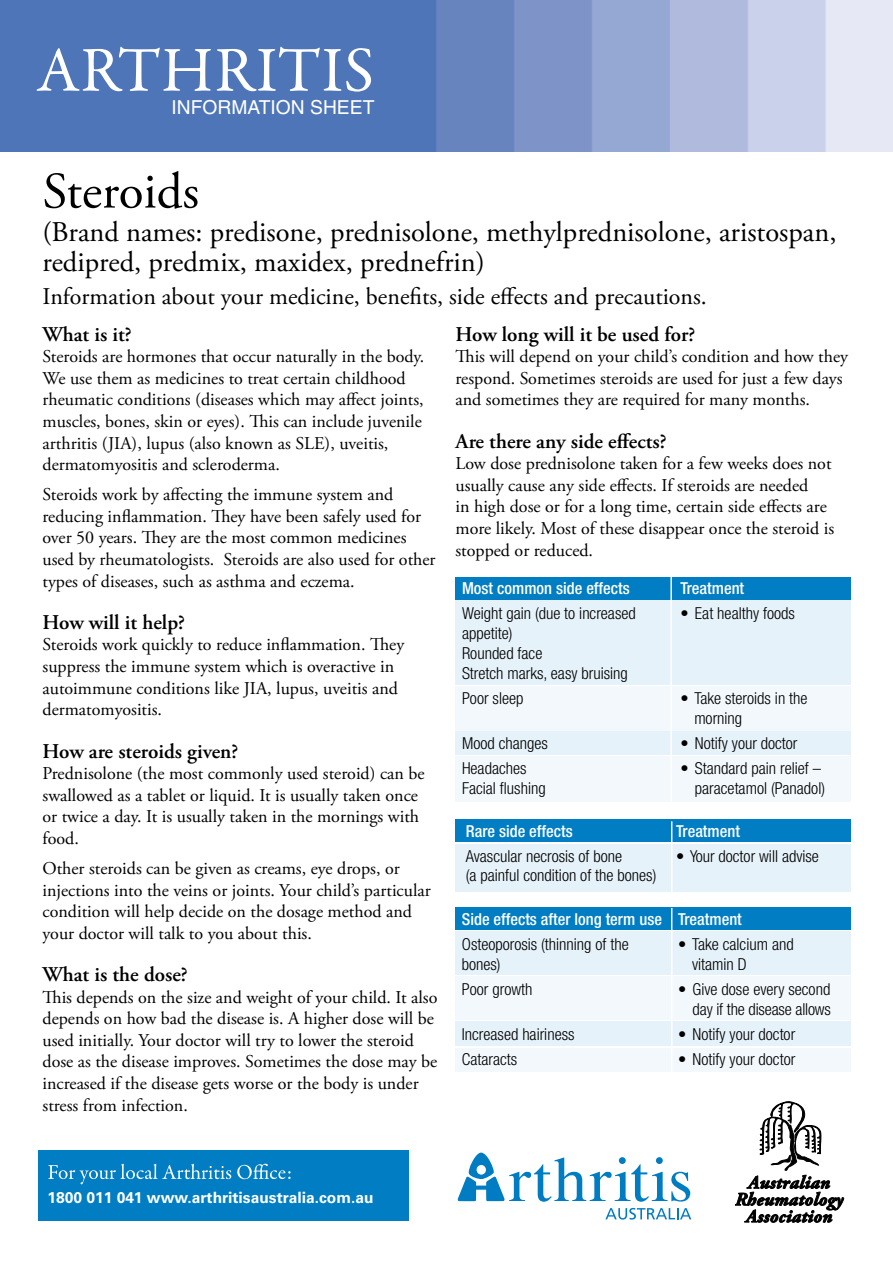
<style>
.page{position:relative;width:893px;height:1263px;background:#fff}
.page>*{position:absolute;margin:0;border:0;box-sizing:border-box;transform-origin:0 0}
.t1{font:64.2px "Garamond Premr Pro";letter-spacing:.01em;color:#fff}
.t2{font:51px "Adobe Garamond Pro";color:#000}
.t3{font:28.5px/30px "Adobe Garamond Pro";color:#000}
.t4{font:24px "Adobe Garamond Pro";color:#000}
.t5{font:600 21px "Adobe Garamond Pro";color:#000}
.t6{font:19.2px "Helvetica";color:#fff}
.t7{font:18px/21.6px "Adobe Garamond Pro";color:#000}
.t8{font:300 condensed 16.5px/19.8px "Helvetica Neue";color:#000}
.t9{font:500 condensed 16.5px "Helvetica Neue";color:#fff}
.t10{font:700 15.6px "Univers";color:#fff}
</style>
<div class="page">
<svg style="left:735px;top:1101px;width:109px;height:122px"></svg>
<div style="left:455px;top:577px;width:395px;height:22px;background:#007dc3"></div>
<div style="left:455px;top:601px;width:395px;height:84px;background:#e6f2f9"></div>
<div style="left:455px;top:732px;width:395px;height:23px;background:#e6f2f9"></div>
<div style="left:455px;top:686px;width:395px;height:44px;background:#f2f8fc"></div>
<div style="left:455px;top:757px;width:395px;height:45px;background:#f2f8fc"></div>
<hr style="left:670px;top:577px;width:2px;height:227px;background:#fff">
<div style="left:455px;top:819px;width:395px;height:23px;background:#007dc3"></div>
<div style="left:455px;top:907px;width:395px;height:23px;background:#007dc3"></div>
<div style="left:455px;top:844px;width:395px;height:47px;background:#e6f2f9"></div>
<div style="left:455px;top:931px;width:395px;height:44px;background:#e6f2f9"></div>
<div style="left:455px;top:1022px;width:395px;height:24px;background:#e6f2f9"></div>
<div style="left:455px;top:976px;width:395px;height:44px;background:#f2f8fc"></div>
<div style="left:455px;top:1048px;width:395px;height:23px;background:#f2f8fc"></div>
<hr style="left:671px;top:821px;width:1px;height:71px;background:#fff">
<hr style="left:671px;top:908px;width:1px;height:165px;background:#fff">
<img style="left:0;top:0;width:893px;height:152px">
<svg style="left:457px;top:1152px;width:234px;height:50px"></svg>
<svg style="left:605px;top:1208px;width:86px;height:11px"></svg>
<div style="left:38px;top:1150px;width:370px;height:71px;background:#007dc3"></div>
<svg style="left:48px;top:1164px;width:243px;height:20px"></svg>
<h1 class="t1" style="left:36px;top:32px;width:339px">ARTHRITIS</h1>
<p class="t6" style="left:171px;top:96px;width:204px">INFORMATION SHEET</p>
<h2 class="t2" style="left:43px;top:161px;width:158px">Steroids</h2>
<h3 class="t3" style="left:43px;top:217px;width:795px">(Brand names: predisone, prednisolone, methylprednisolone, aristospan, redipred, predmix, maxidex, prednefrin)</h3>
<h3 class="t4" style="left:43px;top:282px;width:666px">Information about your medicine, benefits, side effects and precautions.</h3>
<p class="t5" style="left:43px;top:322px;width:91px">What is it?</p>
<p class="t7" style="left:43px;top:346px;width:383px">Steroids are hormones that occur naturally in the body.<br>We use them as medicines to treat certain childhood rheumatic conditions (diseases which may affect joints, muscles, bones, skin or eyes). This can include juvenile arthritis (JIA), lupus (also known as SLE), uveitis, dermatomyositis and scleroderma.</p>
<p class="t7" style="left:43px;top:484px;width:395px">Steroids work by affecting the immune system and reducing inflammation. They have been safely used for over 50 years. They are the most common medicines used by rheumatologists. Steroids are also used for other types of diseases, such as asthma and eczema.</p>
<p class="t5" style="left:43px;top:610px;width:144px">How will it help?</p>
<p class="t7" style="left:43px;top:635px;width:363px">Steroids work quickly to reduce inflammation. They suppress the immune system which is overactive in autoimmune conditions like JIA, lupus, uveitis and dermatomyositis.</p>
<p class="t5" style="left:43px;top:739px;width:197px">How are steroids given?</p>
<p class="t7" style="left:43px;top:763px;width:384px">Prednisolone (the most commonly used steroid) can be swallowed as a tablet or liquid. It is usually taken once or twice a day. It is usually taken in the mornings with food.</p>
<p class="t7" style="left:43px;top:858px;width:390px">Other steroids can be given as creams, eye drops, or injections into the veins or joints. Your child’s particular condition will help decide on the dosage method and your doctor will talk to you about this.</p>
<p class="t5" style="left:43px;top:962px;width:147px">What is the dose?</p>
<p class="t7" style="left:43px;top:987px;width:396px">This depends on the size and weight of your child. It also depends on how bad the disease is. A higher dose will be used initially. Your doctor will try to lower the steroid dose as the disease improves. Sometimes the dose may be increased if the disease gets worse or the body is under stress from infection.</p>
<p class="t5" style="left:455px;top:322px;width:241px">How long will it be used for?</p>
<p class="t7" style="left:455px;top:346px;width:394px">This will depend on your child’s condition and how they respond. Sometimes steroids are used for just a few days and sometimes they are required for many months.</p>
<p class="t5" style="left:455px;top:429px;width:213px">Are there any side effects?</p>
<p class="t7" style="left:455px;top:453px;width:380px">Low dose prednisolone taken for a few weeks does not usually cause any side effects. If steroids are needed<br>in high dose or for a long time, certain side effects are more likely. Most of these disappear once the steroid is stopped or reduced.</p>
<p class="t9" style="left:462px;top:578px;width:169px">Most common side effects</p>
<p class="t9" style="left:680px;top:578px;width:65px">Treatment</p>
<p class="t8" style="left:462px;top:603px;width:175px">Weight gain (due to increased appetite)<br>Rounded face<br>Stretch marks, easy bruising</p>
<p class="t8" style="left:680px;top:603px;width:116px">• Eat healthy foods</p>
<p class="t8" style="left:462px;top:688px;width:63px">Poor sleep</p>
<p class="t8" style="left:694px;top:688px;width:115px;text-indent:-14px">• Take steroids in the morning</p>
<p class="t8" style="left:462px;top:733px;width:87px">Mood changes</p>
<p class="t8" style="left:680px;top:733px;width:119px">• Notify your doctor</p>
<p class="t8" style="left:462px;top:758px;width:85px">Headaches<br>Facial flushing</p>
<p class="t8" style="left:680px;top:758px;width:146px;text-align:right">• Standard pain relief – paracetamol (Panadol)</p>
<p class="t9" style="left:466px;top:821px;width:108px">Rare side effects</p>
<p class="t9" style="left:676px;top:821px;width:65px">Treatment</p>
<p class="t8" style="left:466px;top:846px;width:192px">Avascular necrosis of bone<br>(a painful condition of the bones)</p>
<p class="t8" style="left:676px;top:846px;width:144px">• Your doctor will advise</p>
<p class="t9" style="left:462px;top:909px;width:281px">Side effects after long term use Treatment</p>
<p class="t8" style="left:462px;top:934px;width:169px">Osteoporosis (thinning of the bones)</p>
<p class="t8" style="left:692px;top:934px;width:103px;text-indent:-14px">• Take calcium and vitamin D</p>
<p class="t8" style="left:462px;top:979px;width:72px">Poor growth</p>
<p class="t8" style="left:678px;top:979px;width:154px;text-align:right">• Give dose every second day if the disease allows</p>
<p class="t8" style="left:462px;top:1024px;width:114px">Increased hairiness</p>
<p class="t8" style="left:678px;top:1024px;width:119px">• Notify your doctor</p>
<p class="t8" style="left:462px;top:1049px;width:57px">Cataracts</p>
<p class="t8" style="left:678px;top:1049px;width:119px">• Notify your doctor</p>
<p class="t10" style="left:47px;top:1188px;width:328px">1800 011 041 www.arthritisaustralia.com.au</p>
</div>
